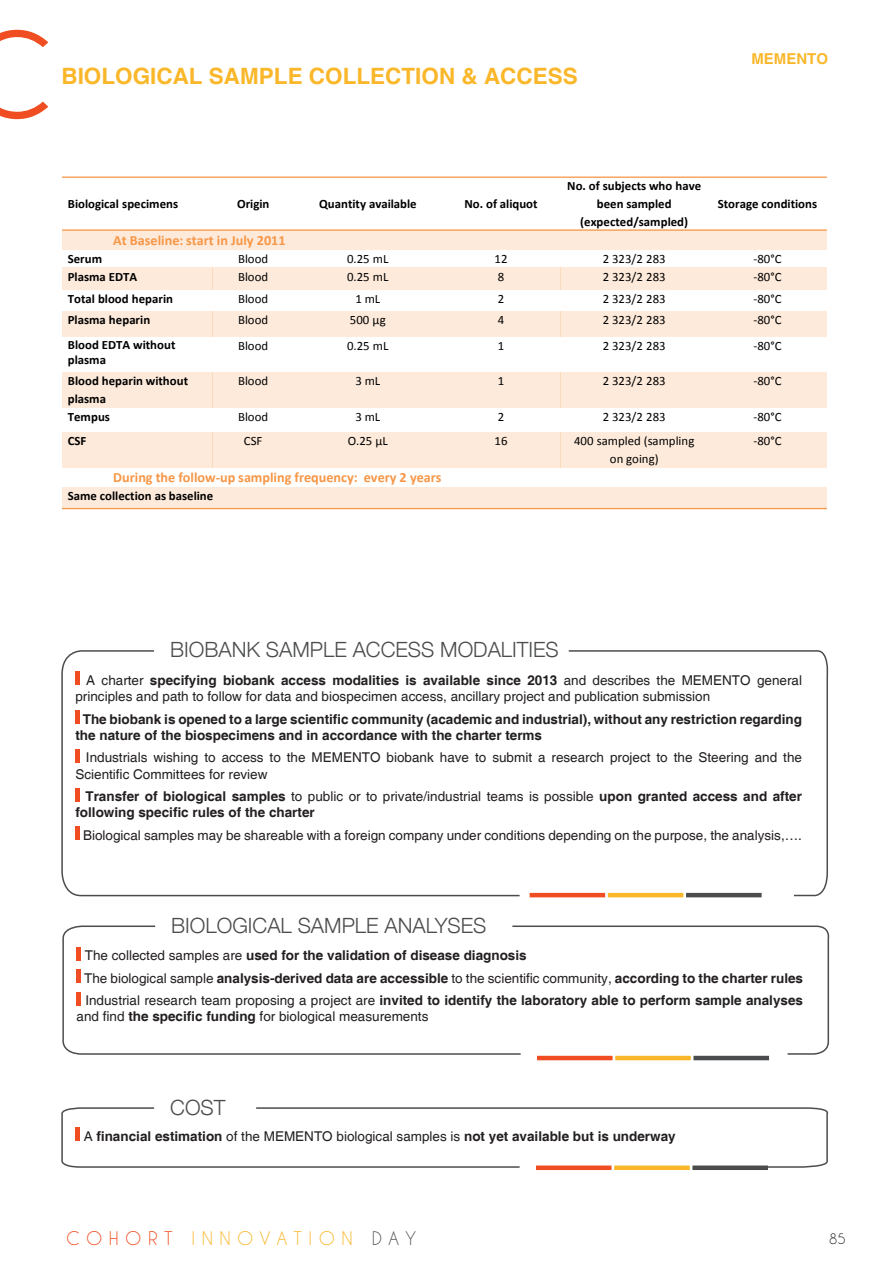
<style>
.page{position:relative;width:893px;height:1263px;background:#fff}
.page>*{position:absolute;margin:0;border:0;box-sizing:border-box;transform-origin:0 0}
.t1{font:700 22.5px "Helvetica";color:#fab72a}
.t2{font:300 21px "Helvetica Neue LT Com";color:#4b4c4d}
.t3{font:17.7px "Caviar Dreams";letter-spacing:.365em;color:#fab72a}
.t4{font:700 15px "Helvetica";color:#fab72a}
.t5{font:700 14.1px "Calibri";color:#f79646}
.t6{font:700 13.5px/22.5px "Helvetica";color:#231f20}
.t7{font:13.5px/16.2px "Helvetica";color:#231f20}
.t8{font:13.5px "Caviar Dreams";color:#231f20}
.t9{font:700 12.75px/17.7px "Calibri";color:#000}
.t10{font:12.75px/17.7px "Calibri";color:#000;text-align:center}
.s1{font-weight:700}
.s2{font-weight:400}
.s3{color:#f04d22}
.s4{color:#57585a}
</style>
<div class="page">
<svg style="left:0;top:30px;width:48px;height:17px"></svg>
<svg style="left:0;top:102px;width:48px;height:17px"></svg>
<svg style="left:61px;top:650px;width:459px;height:247px"></svg>
<hr style="left:530px;top:893px;width:75px;height:4px;background:#f04d22">
<div style="left:614px;top:1165px;width:76px;height:5px;background:#fab72a"></div>
<div style="left:692px;top:1165px;width:76px;height:5px;background:#4b4c4d"></div>
<div style="left:536px;top:1165px;width:75px;height:5px;background:#f04d22"></div>
<svg style="left:61px;top:1107px;width:768px;height:61px"></svg>
<div style="left:75px;top:1127px;width:5px;height:13px;background:#f04d22"></div>
<svg style="left:62px;top:925px;width:449px;height:130px"></svg>
<hr style="left:615px;top:1056px;width:76px;height:4px;background:#fab72a">
<hr style="left:693px;top:1056px;width:76px;height:4px;background:#4b4c4d">
<hr style="left:537px;top:1056px;width:76px;height:4px;background:#f04d22">
<svg style="left:511px;top:925px;width:319px;height:130px"></svg>
<hr style="left:77px;top:947px;width:4px;height:13px;background:#f04d22">
<hr style="left:77px;top:969px;width:4px;height:13px;background:#f04d22">
<hr style="left:77px;top:992px;width:4px;height:13px;background:#f04d22">
<svg style="left:567px;top:650px;width:262px;height:247px"></svg>
<div style="left:75px;top:672px;width:5px;height:13px;background:#f04d22"></div>
<div style="left:75px;top:711px;width:5px;height:13px;background:#f04d22"></div>
<div style="left:75px;top:749px;width:5px;height:13px;background:#f04d22"></div>
<div style="left:75px;top:788px;width:5px;height:13px;background:#f04d22"></div>
<div style="left:75px;top:827px;width:5px;height:13px;background:#f04d22"></div>
<div style="left:62px;top:230px;width:765px;height:19px;background:#fdeada"></div>
<div style="left:62px;top:267px;width:150px;height:22px;background:#fdeada"></div>
<div style="left:212px;top:267px;width:82px;height:22px;background:#fdeada"></div>
<div style="left:294px;top:267px;width:148px;height:22px;background:#fdeada"></div>
<div style="left:442px;top:267px;width:118px;height:22px;background:#fdeada"></div>
<div style="left:560px;top:267px;width:148px;height:22px;background:#fdeada"></div>
<div style="left:708px;top:267px;width:119px;height:22px;background:#fdeada"></div>
<div style="left:62px;top:311px;width:150px;height:26px;background:#fdeada"></div>
<div style="left:212px;top:311px;width:82px;height:26px;background:#fdeada"></div>
<div style="left:294px;top:311px;width:148px;height:26px;background:#fdeada"></div>
<div style="left:442px;top:311px;width:118px;height:26px;background:#fdeada"></div>
<div style="left:560px;top:311px;width:148px;height:26px;background:#fdeada"></div>
<div style="left:708px;top:311px;width:119px;height:26px;background:#fdeada"></div>
<div style="left:62px;top:372px;width:150px;height:35px;background:#fdeada"></div>
<div style="left:212px;top:372px;width:82px;height:35px;background:#fdeada"></div>
<div style="left:294px;top:372px;width:148px;height:35px;background:#fdeada"></div>
<div style="left:442px;top:372px;width:118px;height:35px;background:#fdeada"></div>
<div style="left:560px;top:372px;width:148px;height:35px;background:#fdeada"></div>
<div style="left:708px;top:372px;width:119px;height:35px;background:#fdeada"></div>
<div style="left:62px;top:432px;width:150px;height:35px;background:#fdeada"></div>
<div style="left:212px;top:432px;width:82px;height:35px;background:#fdeada"></div>
<div style="left:294px;top:432px;width:148px;height:35px;background:#fdeada"></div>
<div style="left:442px;top:432px;width:118px;height:35px;background:#fdeada"></div>
<div style="left:560px;top:432px;width:148px;height:35px;background:#fdeada"></div>
<div style="left:708px;top:432px;width:119px;height:35px;background:#fdeada"></div>
<div style="left:62px;top:487px;width:765px;height:22px;background:#fdeada"></div>
<hr style="left:62px;top:229px;width:765px;height:2px;background:#f79646">
<hr style="left:62px;top:177px;width:765px;height:1px;background:#f79646">
<hr style="left:62px;top:508px;width:765px;height:1px;background:#f79646">
<h1 class="t1" style="left:61px;top:63px;width:518px">BIOLOGICAL SAMPLE COLLECTION &amp; ACCESS</h1>
<p class="t4" style="left:751px;top:50px;width:78px">MEMENTO</p>
<p class="t9" style="left:68px;top:195px;width:112px">Biological specimens</p>
<p class="t9" style="left:237px;top:195px;width:34px">Origin</p>
<p class="t9" style="left:319px;top:195px;width:99px">Quantity available</p>
<p class="t9" style="left:464px;top:195px;width:75px">No. of aliquot</p>
<p class="t5" style="left:113px;top:231px;width:174px">At Baseline: start in July 2011</p>
<p class="t9" style="left:567px;top:177px;width:135px;text-align:center">No. of subjects who have been sampled (expected/sampled)</p>
<p class="t9" style="left:718px;top:195px;width:101px">Storage conditions</p>
<p class="t9" style="left:68px;top:250px;width:36px">Serum</p>
<p class="t10" style="left:238px;top:250px;width:32px">Blood</p>
<p class="t10" style="left:347px;top:250px;width:43px">0.25 mL</p>
<p class="t10" style="left:494px;top:250px;width:14px">12</p>
<p class="t10" style="left:603px;top:250px;width:65px">2 323/2 283</p>
<p class="t10" style="left:754px;top:250px;width:29px">-80°C</p>
<p class="t9" style="left:68px;top:267px;width:71px">Plasma EDTA</p>
<p class="t10" style="left:238px;top:268px;width:32px">Blood</p>
<p class="t10" style="left:347px;top:268px;width:43px">0.25 mL</p>
<p class="t10" style="left:498px;top:268px;width:8px">8</p>
<p class="t10" style="left:603px;top:268px;width:65px">2 323/2 283</p>
<p class="t10" style="left:754px;top:268px;width:29px">-80°C</p>
<p class="t9" style="left:68px;top:290px;width:107px">Total blood heparin</p>
<p class="t10" style="left:238px;top:290px;width:32px">Blood</p>
<p class="t10" style="left:355px;top:290px;width:26px">1 mL</p>
<p class="t10" style="left:498px;top:290px;width:8px">2</p>
<p class="t10" style="left:603px;top:290px;width:65px">2 323/2 283</p>
<p class="t10" style="left:754px;top:290px;width:29px">-80°C</p>
<p class="t9" style="left:68px;top:311px;width:84px">Plasma heparin</p>
<p class="t10" style="left:238px;top:311px;width:32px">Blood</p>
<p class="t10" style="left:350px;top:311px;width:37px">500 µg</p>
<p class="t10" style="left:498px;top:311px;width:8px">4</p>
<p class="t10" style="left:603px;top:311px;width:65px">2 323/2 283</p>
<p class="t10" style="left:754px;top:311px;width:29px">-80°C</p>
<p class="t9" style="left:68px;top:337px;width:109px;line-height:15.3px">Blood EDTA without plasma</p>
<p class="t10" style="left:238px;top:337px;width:32px">Blood</p>
<p class="t10" style="left:347px;top:337px;width:43px">0.25 mL</p>
<p class="t10" style="left:498px;top:337px;width:8px">1</p>
<p class="t10" style="left:603px;top:337px;width:65px">2 323/2 283</p>
<p class="t10" style="left:754px;top:337px;width:29px">-80°C</p>
<p class="t9" style="left:68px;top:372px;width:122px">Blood heparin without plasma</p>
<p class="t10" style="left:238px;top:372px;width:32px">Blood</p>
<p class="t10" style="left:355px;top:372px;width:26px">3 mL</p>
<p class="t10" style="left:498px;top:372px;width:8px">1</p>
<p class="t10" style="left:603px;top:372px;width:65px">2 323/2 283</p>
<p class="t10" style="left:754px;top:372px;width:29px">-80°C</p>
<p class="t9" style="left:68px;top:408px;width:44px">Tempus</p>
<p class="t10" style="left:238px;top:408px;width:32px">Blood</p>
<p class="t10" style="left:355px;top:408px;width:26px">3 mL</p>
<p class="t10" style="left:498px;top:408px;width:8px">2</p>
<p class="t10" style="left:603px;top:408px;width:65px">2 323/2 283</p>
<p class="t10" style="left:754px;top:408px;width:29px">-80°C</p>
<p class="t9" style="left:68px;top:432px;width:20px">CSF</p>
<p class="t10" style="left:244px;top:432px;width:20px">CSF</p>
<p class="t10" style="left:348px;top:432px;width:42px">O.25 µL</p>
<p class="t10" style="left:494px;top:432px;width:14px">16</p>
<p class="t10" style="left:574px;top:432px;width:122px">400 sampled (sampling on going)</p>
<p class="t10" style="left:754px;top:432px;width:29px">-80°C</p>
<p class="t5" style="left:113px;top:468px;width:330px">During the follow-up sampling frequency: every 2 years</p>
<p class="t9" style="left:68px;top:487px;width:147px">Same collection as baseline</p>
<h2 class="t2" style="left:170px;top:637px;width:390px">BIOBANK SAMPLE ACCESS MODALITIES</h2>
<p class="t7" style="left:75px;top:673px;width:728px;text-indent:11px">A charter <span class="s1">specifying biobank access modalities is available since 2013</span> and describes the MEMENTO general principles and path to follow for data and biospecimen access, ancillary project and publication submission</p>
<p class="t6" style="left:75px;top:711px;width:728px;line-height:16.2px;text-indent:7px">The biobank is opened to a large scientific community (academic and industrial), without any restriction regarding the nature of the biospecimens and in accordance with the charter terms</p>
<p class="t7" style="left:75px;top:750px;width:728px;text-indent:10px">Industrials wishing to access to the MEMENTO biobank have to submit a research project to the Steering and the<br>Scientific Committees for review</p>
<p class="t6" style="left:75px;top:789px;width:728px;line-height:16.2px;text-indent:10px">Transfer of biological samples <span class="s2">to public or to private/industrial teams is possible</span> upon granted access and after following specific rules of the charter</p>
<p class="t7" style="left:83px;top:827px;width:720px">Biological samples may be shareable with a foreign company under conditions depending on the purpose, the analysis,….</p>
<h2 class="t2" style="left:171px;top:912px;width:317px">BIOLOGICAL SAMPLE ANALYSES</h2>
<p class="t6" style="left:84px;top:945px;width:720px"><span class="s2">The collected samples are</span> used for the validation of disease diagnosis<br><span class="s2">The biological sample</span> analysis-derived data are accessible <span class="s2">to the scientific community,</span> according to the charter rules<br><span class="s2">Industrial research team proposing a project are</span> invited to identify the laboratory able to perform sample analyses</p>
<p class="t7" style="left:77px;top:1009px;width:353px">and find <span class="s1">the specific funding</span> for biological measurements</p>
<h2 class="t2" style="left:170px;top:1094px;width:57px">COST</h2>
<p class="t6" style="left:84px;top:1125px;width:593px"><span class="s2">A</span> financial estimation <span class="s2">of the MEMENTO biological samples is</span> not yet available but is underway</p>
<h3 class="t3" style="left:66px;top:1228px;width:352px"><span class="s3">COHORT</span> INNOVATION <span class="s4">DAY</span></h3>
<p class="t8" style="left:829px;top:1231px;width:18px">85</p>
</div>
